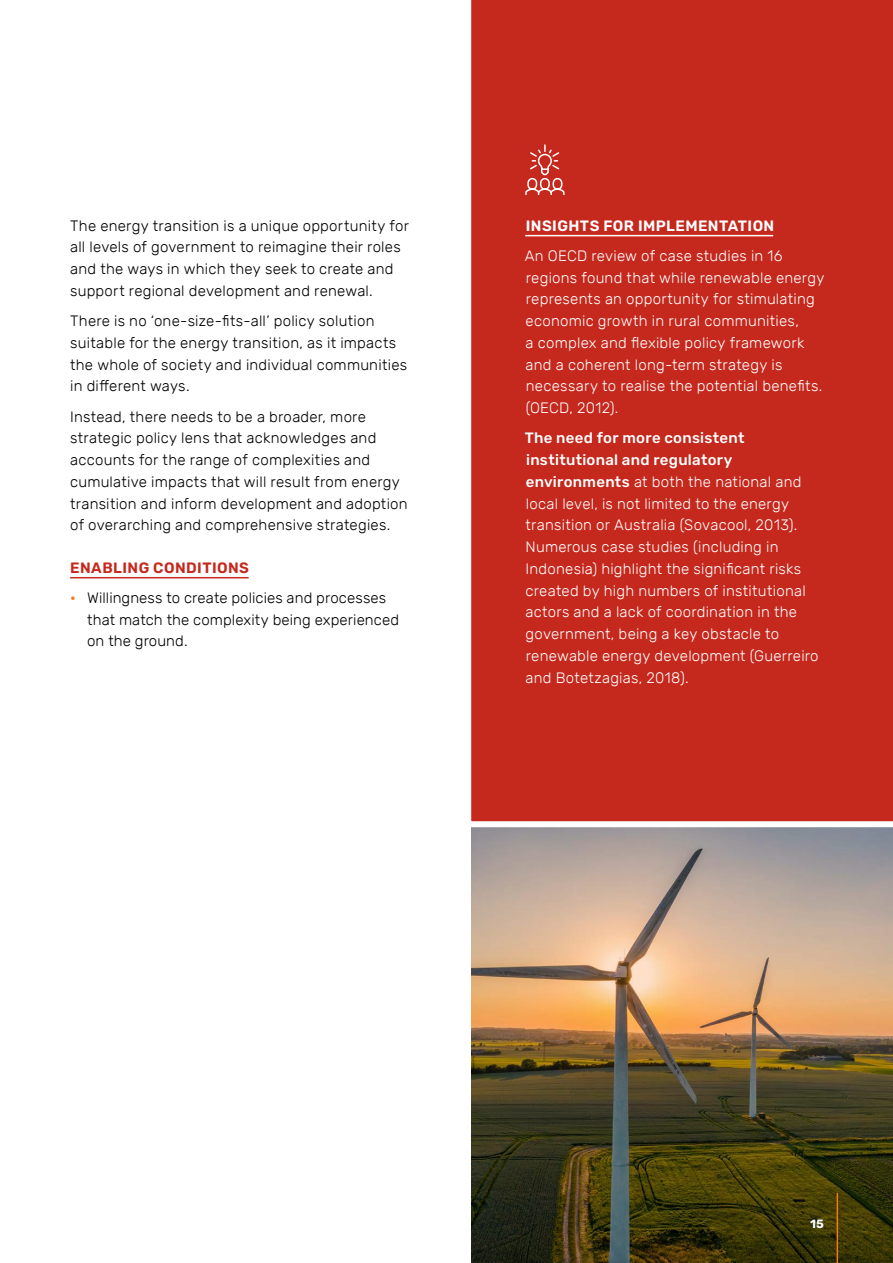
<style>
.page{position:relative;width:893px;height:1263px;background:#fff}
.page>*{position:absolute;margin:0;border:0;box-sizing:border-box;transform-origin:0 0}
.t1{font:300 15px/21.8px "Rubik";letter-spacing:.015em;color:#fff}
.t2{font:300 15px/21.8px "Rubik";letter-spacing:.015em;color:#000}
.t3{font:600 15px "Rubik";letter-spacing:.025em;color:#fff}
.t4{font:600 15px "Rubik";letter-spacing:.03em;color:#c5281c}
.t5{font:700 12px "Rubik";color:#fff}
.s1{font-weight:500;color:#f47920}
.s2{font-weight:500}
</style>
<div class="page">
<img style="left:471px;top:827px;width:422px;height:436px">
<div style="left:471px;top:0;width:422px;height:822px;background:#c5281c"></div>
<svg style="left:524px;top:144px;width:41px;height:52px;background:#ce4d43"></svg>
<hr style="left:525px;top:235px;width:248px;height:1px;background:#fff">
<hr style="left:70px;top:577px;width:179px;height:1px;background:#c5281c">
<hr style="left:837px;top:1193px;width:1px;height:70px;background:#f47920">
<p class="t2" style="left:70px;top:215px;width:340px">The energy transition is a unique opportunity for all levels of government to reimagine their roles and the ways in which they seek to create and support regional development and renewal.</p>
<p class="t2" style="left:70px;top:310px;width:338px">There is no ‘one-size-fits-all’ policy solution suitable for the energy transition, as it impacts the whole of society and individual communities in different ways.</p>
<p class="t2" style="left:70px;top:406px;width:339px">Instead, there needs to be a broader, more strategic policy lens that acknowledges and accounts for the range of complexities and cumulative impacts that will result from energy transition and inform development and adoption of overarching and comprehensive strategies.</p>
<p class="t4" style="left:70px;top:559px;width:180px">ENABLING CONDITIONS</p>
<p class="t2" style="left:87px;top:587px;width:313px;text-indent:-17px"><span class="s1">•</span> Willingness to create policies and processes that match the complexity being experienced on the ground.</p>
<p class="t3" style="left:526px;top:217px;width:250px">INSIGHTS FOR IMPLEMENTATION</p>
<p class="t1" style="left:525px;top:245px;width:301px">An OECD review of case studies in 16 regions found that while renewable energy represents an opportunity for stimulating economic growth in rural communities,<br>a complex and flexible policy framework and a coherent long-term strategy is necessary to realise the potential benefits. (OECD, 2012).</p>
<p class="t1" style="left:525px;top:428px;width:295px"><span class="s2">The need for more consistent institutional and regulatory environments</span> at both the national and local level, is not limited to the energy transition or Australia (Sovacool, 2013).<br>Numerous case studies (including in Indonesia) highlight the significant risks created by high numbers of institutional actors and a lack of coordination in the government, being a key obstacle to renewable energy development (Guerreiro and Botetzagias, 2018).</p>
<p class="t5" style="left:810px;top:1217px;width:15px">15</p>
</div>
